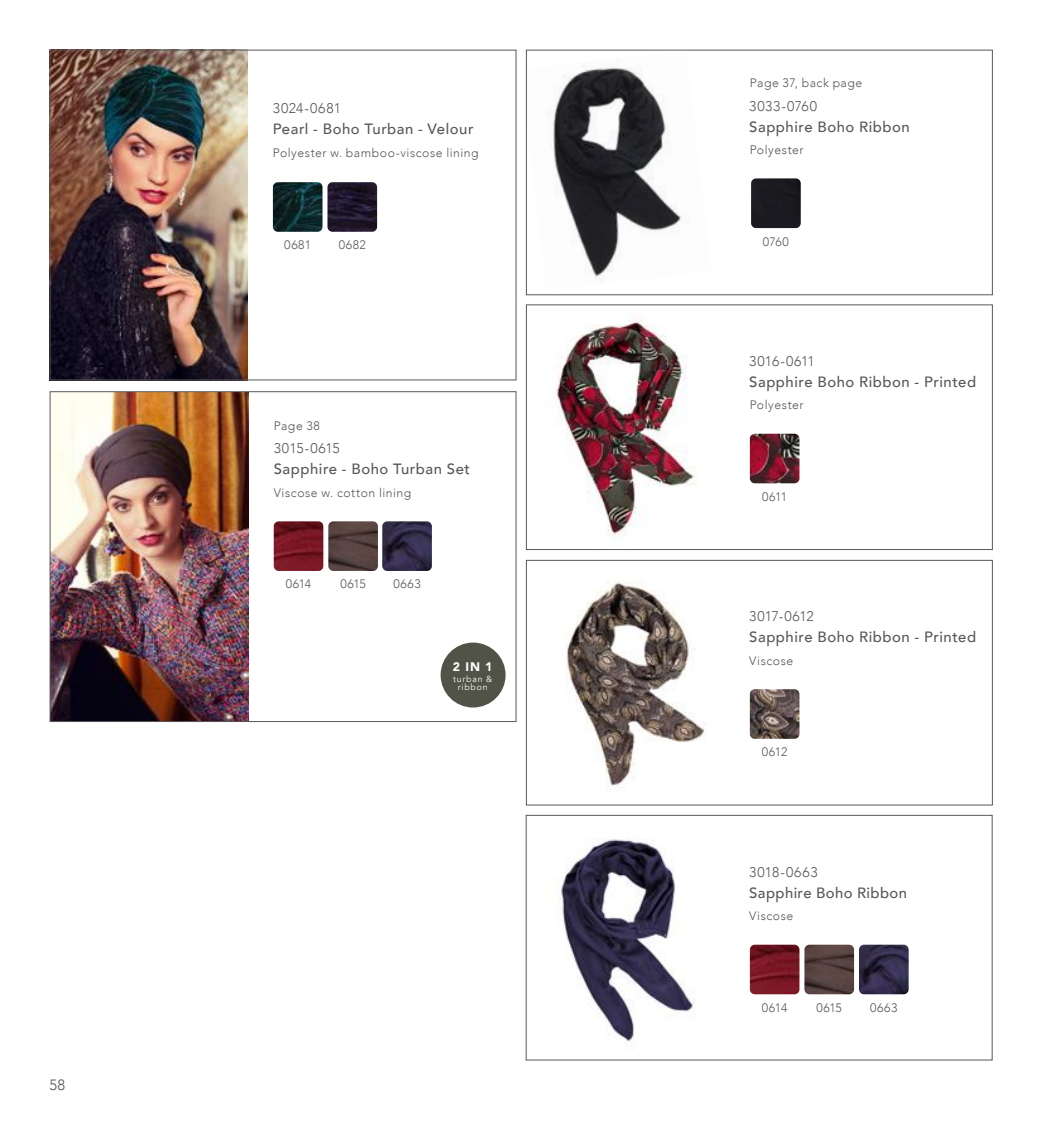
<style>
.page{position:relative;width:1042px;height:1141px;background:#fff}
.page>*{position:absolute;margin:0;border:0;box-sizing:border-box;transform-origin:0 0}
.t1{font:500 14.88px "Avenir";letter-spacing:.035em;color:#5a5758}
.t2{font:300 14.88px "Avenir";color:#5a5758}
.t3{font:300 14px "Avenir";color:#5a5758}
.t4{font:300 14px "Avenir";letter-spacing:.03em;color:#5a5758}
.t5{font:300 14px "Avenir";letter-spacing:.055em;color:#5a5758}
.t6{font:300 12.25px "Avenir";letter-spacing:.045em;color:#5a5758}
.t7{font:900 12.25px "Avenir";color:#fff}
.t8{font:8.75px/8.2px "Avenir";letter-spacing:.09em;color:#fff;text-align:center}
</style>
<div class="page">
<img style="left:52px;top:52px;width:196px;height:326px">
<img style="left:52px;top:393px;width:196px;height:327px">
<img style="left:556px;top:319px;width:141px;height:218px">
<img style="left:552px;top:67px;width:130px;height:211px">
<img style="left:566px;top:581px;width:140px;height:206px">
<img style="left:526px;top:839px;width:198px;height:222px">
<div style="left:526px;top:305px;width:466px;height:245px;border:1px solid #5a5758"></div>
<div style="left:526px;top:50px;width:466px;height:245px;border:1px solid #5a5758"></div>
<div style="left:526px;top:560px;width:466px;height:245px;border:1px solid #5a5758"></div>
<div style="left:526px;top:815px;width:466px;height:245px;border:1px solid #5a5758"></div>
<img style="left:750px;top:434px;width:49px;height:49px">
<img style="left:751px;top:178px;width:50px;height:50px">
<img style="left:750px;top:689px;width:49px;height:50px">
<img style="left:859px;top:945px;width:49px;height:49px">
<img style="left:750px;top:945px;width:49px;height:49px">
<img style="left:804px;top:945px;width:50px;height:49px">
<div style="left:441px;top:643px;width:64px;height:65px;background:#505346;border-radius:50%"></div>
<img style="left:273px;top:182px;width:49px;height:50px">
<img style="left:327px;top:182px;width:50px;height:50px">
<img style="left:274px;top:521px;width:49px;height:50px">
<img style="left:328px;top:521px;width:50px;height:50px">
<img style="left:382px;top:521px;width:50px;height:50px">
<div style="left:50px;top:391px;width:466px;height:331px;border:1px solid #5a5758"></div>
<div style="left:50px;top:50px;width:466px;height:330px;border:1px solid #5a5758"></div>
<p class="t2" style="left:50px;top:1076px;width:17px">58</p>
<p class="t4" style="left:273px;top:100px;width:70px">3024-0681</p>
<p class="t1" style="left:273px;top:116px;width:202px">Pearl - Boho Turban - Velour</p>
<p class="t6" style="left:750px;top:76px;width:114px">Page 37, back page</p>
<p class="t4" style="left:749px;top:98px;width:69px">3033-0760</p>
<p class="t1" style="left:749px;top:114px;width:162px">Sapphire Boho Ribbon</p>
<p class="t6" style="left:273px;top:146px;width:207px">Polyester w. bamboo-viscose lining</p>
<p class="t6" style="left:750px;top:143px;width:55px">Polyester</p>
<p class="t6" style="left:284px;top:238px;width:28px">0681</p>
<p class="t6" style="left:339px;top:238px;width:29px">0682</p>
<p class="t6" style="left:274px;top:419px;width:48px">Page 38</p>
<p class="t3" style="left:274px;top:440px;width:68px">3015-0615</p>
<p class="t1" style="left:274px;top:456px;width:198px">Sapphire - Boho Turban Set</p>
<p class="t6" style="left:274px;top:486px;width:139px">Viscose w. cotton lining</p>
<p class="t6" style="left:286px;top:577px;width:27px">0614</p>
<p class="t6" style="left:340px;top:577px;width:27px">0615</p>
<p class="t6" style="left:393px;top:577px;width:29px">0663</p>
<p class="t7" style="left:453px;top:656px;width:41px">2 IN 1</p>
<p class="t8" style="left:453px;top:675px;width:41px">turban &amp; ribbon</p>
<p class="t6" style="left:763px;top:234px;width:27px">0760</p>
<p class="t3" style="left:749px;top:353px;width:67px">3016-0611</p>
<p class="t1" style="left:749px;top:369px;width:228px">Sapphire Boho Ribbon - Printed</p>
<p class="t6" style="left:750px;top:397px;width:55px">Polyester</p>
<p class="t6" style="left:762px;top:489px;width:27px">0611</p>
<p class="t3" style="left:749px;top:608px;width:66px">3017-0612</p>
<p class="t1" style="left:749px;top:624px;width:228px">Sapphire Boho Ribbon - Printed</p>
<p class="t6" style="left:749px;top:654px;width:46px">Viscose</p>
<p class="t6" style="left:762px;top:745px;width:27px">0612</p>
<p class="t5" style="left:749px;top:864px;width:70px">3018-0663</p>
<p class="t1" style="left:749px;top:880px;width:159px">Sapphire Boho Ribbon</p>
<p class="t6" style="left:749px;top:908px;width:46px">Viscose</p>
<p class="t6" style="left:762px;top:1000px;width:27px">0614</p>
<p class="t6" style="left:816px;top:1000px;width:27px">0615</p>
<p class="t6" style="left:870px;top:1000px;width:29px">0663</p>
</div>
